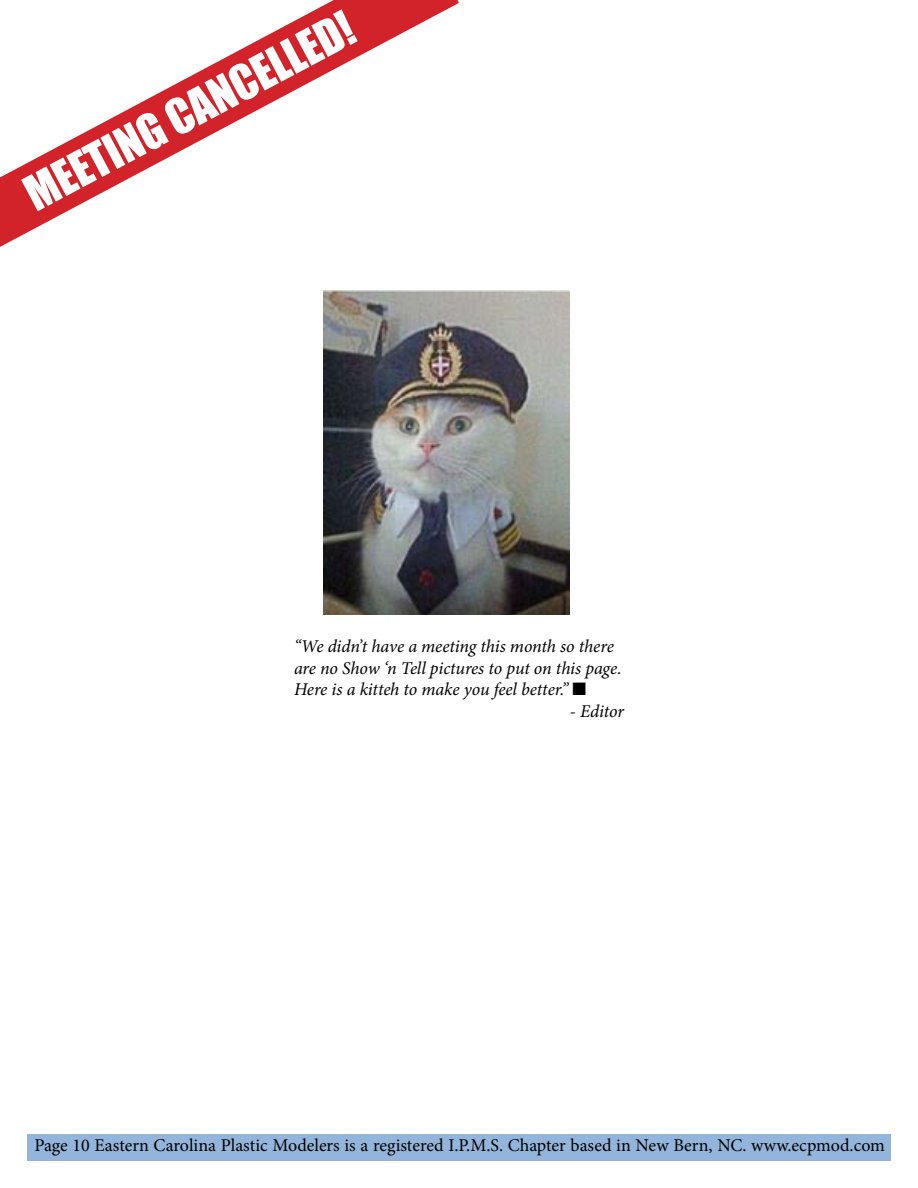
<style>
.page{position:relative;width:918px;height:1188px;background:#fff}
.page>*{position:absolute;margin:0;border:0;box-sizing:border-box;transform-origin:0 0}
.t1{font:45px "Impact";color:#fff}
.t2{font:italic 18px/21.6px "Minion Pro";letter-spacing:-.01em;color:#000}
.t3{font:18px "Minion Pro";color:#000}
</style>
<div class="page">
<div style="left:27px;top:1134px;width:864px;height:27px;background:#93b5dc"></div>
<img style="left:324px;top:290px;width:246px;height:324px">
<svg style="left:0;top:0;width:459px;height:247px"></svg>
<h1 class="t1" style="left:12px;top:166px;width:367px;rotate:-28deg">MEETING CANCELLED!</h1>
<p class="t2" style="left:294px;top:636px;width:329px">“We didn’t have a meeting this month so there are no Show ‘n Tell pictures to put on this page.<br>Here is a kitteh to make you feel better.” ■</p>
<p class="t2" style="left:570px;top:700px;width:55px">- Editor</p>
<p class="t3" style="left:34px;top:1134px;width:852px">Page 10 Eastern Carolina Plastic Modelers is a registered I.P.M.S. Chapter based in New Bern, NC. www.ecpmod.com</p>
</div>
